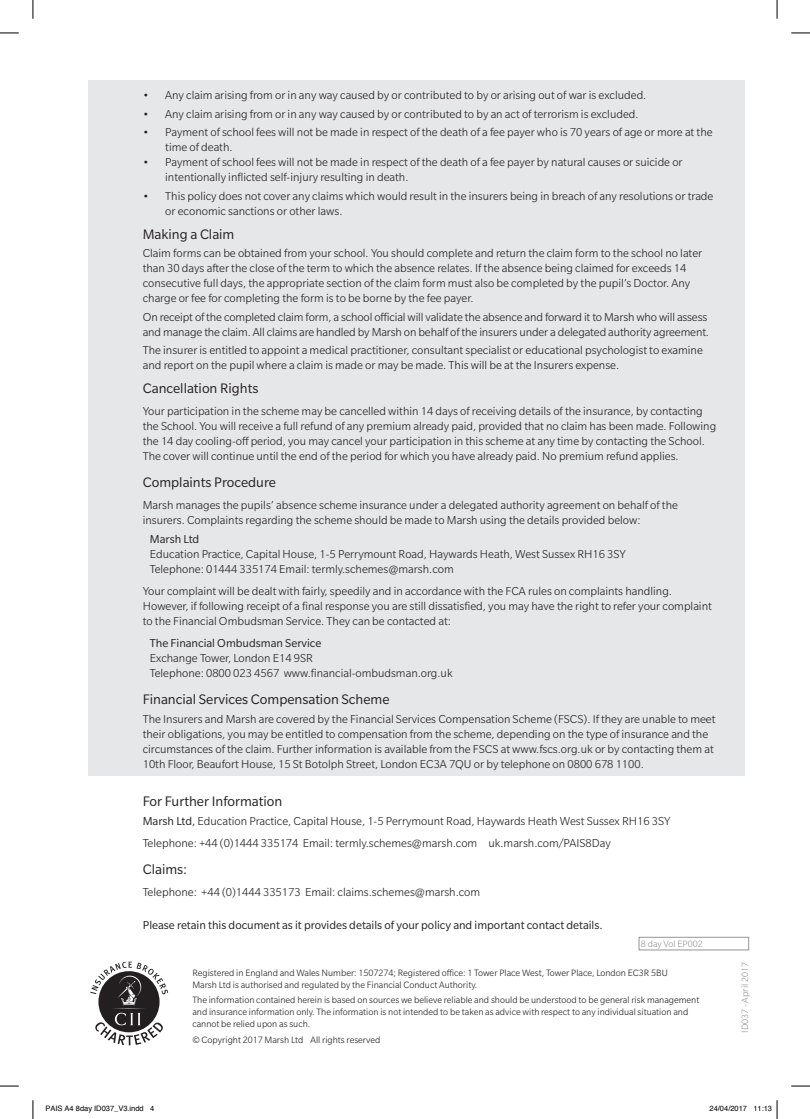
<style>
.page{position:relative;width:810px;height:1119px;background:#fff}
.page>*{position:absolute;margin:0;border:0;box-sizing:border-box;transform-origin:0 0}
.t1{font:15px "Slate Pro";color:#231f20}
.t2{font:300 12.5px/15px "Slate Pro";color:#231f20}
.t3{font:12.5px "Slate Pro";color:#231f20}
.t4{font:300 10px/12px "Slate Pro";color:#231f20}
.t5{font:300 10px "Slate Pro";color:#939598}
.t6{font:7.5px "Helvetica";color:#000}
.s1{font-weight:400}
</style>
<div class="page">
<div style="left:88px;top:80px;width:656px;height:695px;background:#e6e7e9"></div>
<div style="left:639px;top:936px;width:110px;height:13px;border:1px solid #939598"></div>
<svg style="left:90px;top:961px;width:78px;height:84px"></svg>
<svg style="left:0;top:32px;width:19px;height:2px"></svg>
<svg style="left:791px;top:32px;width:19px;height:2px"></svg>
<svg style="left:0;top:1085px;width:19px;height:1px"></svg>
<svg style="left:791px;top:1085px;width:19px;height:1px"></svg>
<svg style="left:32px;top:0;width:2px;height:19px"></svg>
<svg style="left:32px;top:1100px;width:2px;height:18px"></svg>
<svg style="left:776px;top:0;width:2px;height:19px"></svg>
<svg style="left:776px;top:1100px;width:2px;height:18px"></svg>
<p class="t2" style="left:143px;top:88px;width:505px">• Any claim arising from or in any way caused by or contributed to by or arising out of war is excluded.</p>
<p class="t2" style="left:143px;top:106px;width:497px">• Any claim arising from or in any way caused by or contributed to by an act of terrorism is excluded.</p>
<p class="t2" style="left:165px;top:125px;width:549px;text-indent:-22px">• Payment of school fees will not be made in respect of the death of a fee payer who is 70 years of age or more at the time of death.</p>
<p class="t2" style="left:165px;top:155px;width:519px;text-indent:-22px">• Payment of school fees will not be made in respect of the death of a fee payer by natural causes or suicide or intentionally inflicted self-injury resulting in death.</p>
<p class="t2" style="left:165px;top:188px;width:550px;text-indent:-22px">• This policy does not cover any claims which would result in the insurers being in breach of any resolutions or trade or economic sanctions or other laws.</p>
<p class="t1" style="left:143px;top:226px;width:93px">Making a Claim</p>
<p class="t2" style="left:143px;top:245px;width:561px">Claim forms can be obtained from your school. You should complete and return the claim form to the school no later than 30 days after the close of the term to which the absence relates. If the absence being claimed for exceeds 14 consecutive full days, the appropriate section of the claim form must also be completed by the pupil’s Doctor. Any charge or fee for completing the form is to be borne by the fee payer.</p>
<p class="t2" style="left:143px;top:309px;width:568px">On receipt of the completed claim form, a school official will validate the absence and forward it to Marsh who will assess and manage the claim. All claims are handled by Marsh on behalf of the insurers under a delegated authority agreement.</p>
<p class="t2" style="left:143px;top:342px;width:562px">The insurer is entitled to appoint a medical practitioner, consultant specialist or educational psychologist to examine and report on the pupil where a claim is made or may be made. This will be at the Insurers expense.</p>
<p class="t1" style="left:143px;top:380px;width:117px">Cancellation Rights</p>
<p class="t2" style="left:143px;top:403px;width:575px">Your participation in the scheme may be cancelled within 14 days of receiving details of the insurance, by contacting the School. You will receive a full refund of any premium already paid, provided that no claim has been made. Following the 14 day cooling-off period, you may cancel your participation in this scheme at any time by contacting the School.<br>The cover will continue until the end of the period for which you have already paid. No premium refund applies.</p>
<p class="t1" style="left:143px;top:474px;width:135px">Complaints Procedure</p>
<p class="t2" style="left:143px;top:497px;width:537px">Marsh manages the pupils’ absence scheme insurance under a delegated authority agreement on behalf of the insurers. Complaints regarding the scheme should be made to Marsh using the details provided below:</p>
<p class="t3" style="left:150px;top:532px;width:51px">Marsh Ltd</p>
<p class="t2" style="left:150px;top:546px;width:478px">Education Practice, Capital House, 1-5 Perrymount Road, Haywards Heath, West Sussex RH16 3SY<br>Telephone: 01444 335174 Email: termly.schemes@marsh.com</p>
<p class="t2" style="left:143px;top:583px;width:571px">Your complaint will be dealt with fairly, speedily and in accordance with the FCA rules on complaints handling.<br>However, if following receipt of a final response you are still dissatisfied, you may have the right to refer your complaint to the Financial Ombudsman Service. They can be contacted at:</p>
<p class="t3" style="left:150px;top:636px;width:173px">The Financial Ombudsman Service</p>
<p class="t2" style="left:150px;top:650px;width:304px">Exchange Tower, London E14 9SR<br>Telephone: 0800 023 4567 www.financial-ombudsman.org.uk</p>
<p class="t1" style="left:143px;top:691px;width:248px">Financial Services Compensation Scheme</p>
<p class="t2" style="left:143px;top:711px;width:574px">The Insurers and Marsh are covered by the Financial Services Compensation Scheme (FSCS). If they are unable to meet their obligations, you may be entitled to compensation from the scheme, depending on the type of insurance and the circumstances of the claim. Further information is available from the FSCS at www.fscs.org.uk or by contacting them at 10th Floor, Beaufort House, 15 St Botolph Street, London EC3A 7QU or by telephone on 0800 678 1100.</p>
<p class="t1" style="left:143px;top:793px;width:141px">For Further Information</p>
<p class="t2" style="left:143px;top:809px;width:529px;line-height:22.1px"><span class="s1">Marsh Ltd,</span> Education Practice, Capital House, 1-5 Perrymount Road, Haywards Heath West Sussex RH16 3SY<br>Telephone: +44 (0)1444 335174 Email: termly.schemes@marsh.com uk.marsh.com/PAIS8Day</p>
<p class="t1" style="left:143px;top:861px;width:46px">Claims:</p>
<p class="t2" style="left:143px;top:884px;width:339px">Telephone: +44 (0)1444 335173 Email: claims.schemes@marsh.com</p>
<p class="t3" style="left:143px;top:918px;width:461px">Please retain this document as it provides details of your policy and important contact details.</p>
<p class="t5" style="left:641px;top:938px;width:63px">8 day Vol EP002</p>
<p class="t4" style="left:192px;top:966px;width:477px">Registered in England and Wales Number: 1507274; Registered office: 1 Tower Place West, Tower Place, London EC3R 5BU<br>Marsh Ltd is authorised and regulated by the Financial Conduct Authority.</p>
<p class="t4" style="left:192px;top:993px;width:509px">The information contained herein is based on sources we believe reliable and should be understood to be general risk management and insurance information only. The information is not intended to be taken as advice with respect to any individual situation and cannot be relied upon as such.</p>
<p class="t4" style="left:192px;top:1033px;width:190px">© Copyright 2017 Marsh Ltd All rights reserved</p>
<p class="t5" style="left:740px;top:1032px;width:72px;rotate:-90deg">ID037 - April 2017</p>
<p class="t6" style="left:45px;top:1102px;width:110px">PAIS A4 8day ID037_V3.indd 4</p>
<p class="t6" style="left:710px;top:1102px;width:64px">24/04/2017 11:13</p>
</div>
